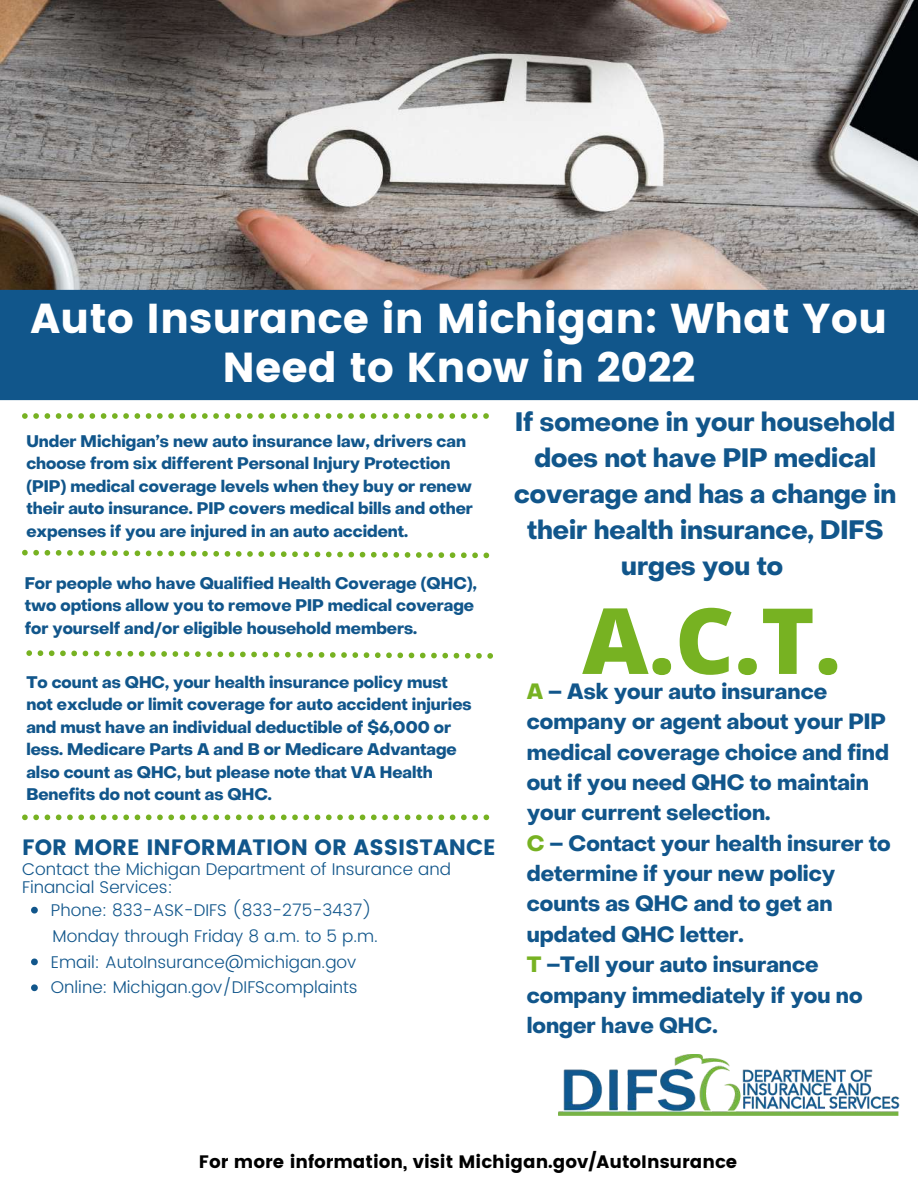
<style>
.page{position:relative;width:918px;height:1188px;background:#fff}
.page>*{position:absolute;margin:0;border:0;box-sizing:border-box;transform-origin:0 0}
.t1{font:800 91.5px "Open Sans";color:#77b222}
.t2{font:41.7px/49.5px "Poppins";color:#fff;text-align:center}
.t3{font:700 26.25px/36px "Object Sans";color:#11568b;text-align:center}
.t4{font:22.2px "Poppins";color:#11568b}
.t5{font:700 21.75px/30.3px "Object Sans";color:#11568b}
.t6{font:18px "Poppins";color:#000}
.t7{font:300 16.95px/25.8px "Poppins";color:#11568b}
.t8{font:700 16.5px/22.5px "Object Sans";color:#11568b}
.s1{color:#77b222}
</style>
<div class="page">
<img style="left:0;top:0;width:918px;height:290px">
<svg style="left:26px;top:650px;width:467px;height:9px"></svg>
<svg style="left:22px;top:550px;width:467px;height:8px"></svg>
<svg style="left:22px;top:815px;width:467px;height:5px"></svg>
<div style="left:0;top:290px;width:918px;height:110px;background:#11568b"></div>
<img style="left:559px;top:1054px;width:341px;height:61px">
<svg style="left:22px;top:413px;width:467px;height:6px"></svg>
<svg style="left:31px;top:907px;width:7px;height:7px"></svg>
<svg style="left:31px;top:959px;width:7px;height:6px"></svg>
<svg style="left:31px;top:984px;width:7px;height:7px"></svg>
<h2 class="t2" style="left:31px;top:294px;width:858px">Auto Insurance in Michigan: What You<br>Need to Know in 2022</h2>
<p class="t8" style="left:26px;top:431px;width:448px">Under Michigan’s new auto insurance law, drivers can choose from six different Personal Injury Protection (PIP) medical coverage levels when they buy or renew their auto insurance. PIP covers medical bills and other expenses if you are injured in an auto accident.</p>
<p class="t8" style="left:25px;top:573px;width:453px">For people who have Qualified Health Coverage (QHC), two options allow you to remove PIP medical coverage for yourself and/or eligible household members.</p>
<p class="t8" style="left:26px;top:672px;width:447px">To count as QHC, your health insurance policy must not exclude or limit coverage for auto accident injuries and must have an individual deductible of $6,000 or less. Medicare Parts A and B or Medicare Advantage also count as QHC, but please note that VA Health Benefits do not count as QHC.</p>
<h3 class="t4" style="left:22px;top:834px;width:475px">FOR MORE INFORMATION OR ASSISTANCE</h3>
<p class="t7" style="left:22px;top:860px;width:430px;line-height:18px">Contact the Michigan Department of Insurance and<br>Financial Services:</p>
<p class="t7" style="left:53px;top:923px;width:327px">Monday through Friday 8 a.m. to 5 p.m.</p>
<p class="t7" style="left:51px;top:897px;width:323px">Phone: 833-ASK-DIFS (833-275-3437)</p>
<p class="t7" style="left:51px;top:949px;width:308px">Email: AutoInsurance@michigan.gov<br>Online: Michigan.gov/DIFScomplaints</p>
<h3 class="t3" style="left:514px;top:407px;width:384px">If someone in your household does not have PIP medical coverage and has a change in their health insurance, DIFS urges you to</h3>
<h1 class="t1" style="left:582px;top:576px;width:260px">A.C.T.</h1>
<p class="t5" style="left:527px;top:678px;width:365px"><span class="s1">A</span> – Ask your auto insurance company or agent about your PIP medical coverage choice and find out if you need QHC to maintain your current selection.<br><span class="s1">C</span> – Contact your health insurer to determine if your new policy counts as QHC and to get an updated QHC letter.<br><span class="s1">T</span> –Tell your auto insurance company immediately if you no longer have QHC.</p>
<p class="t6" style="left:199px;top:1151px;width:540px">For more information, visit Michigan.gov/AutoInsurance</p>
</div>
